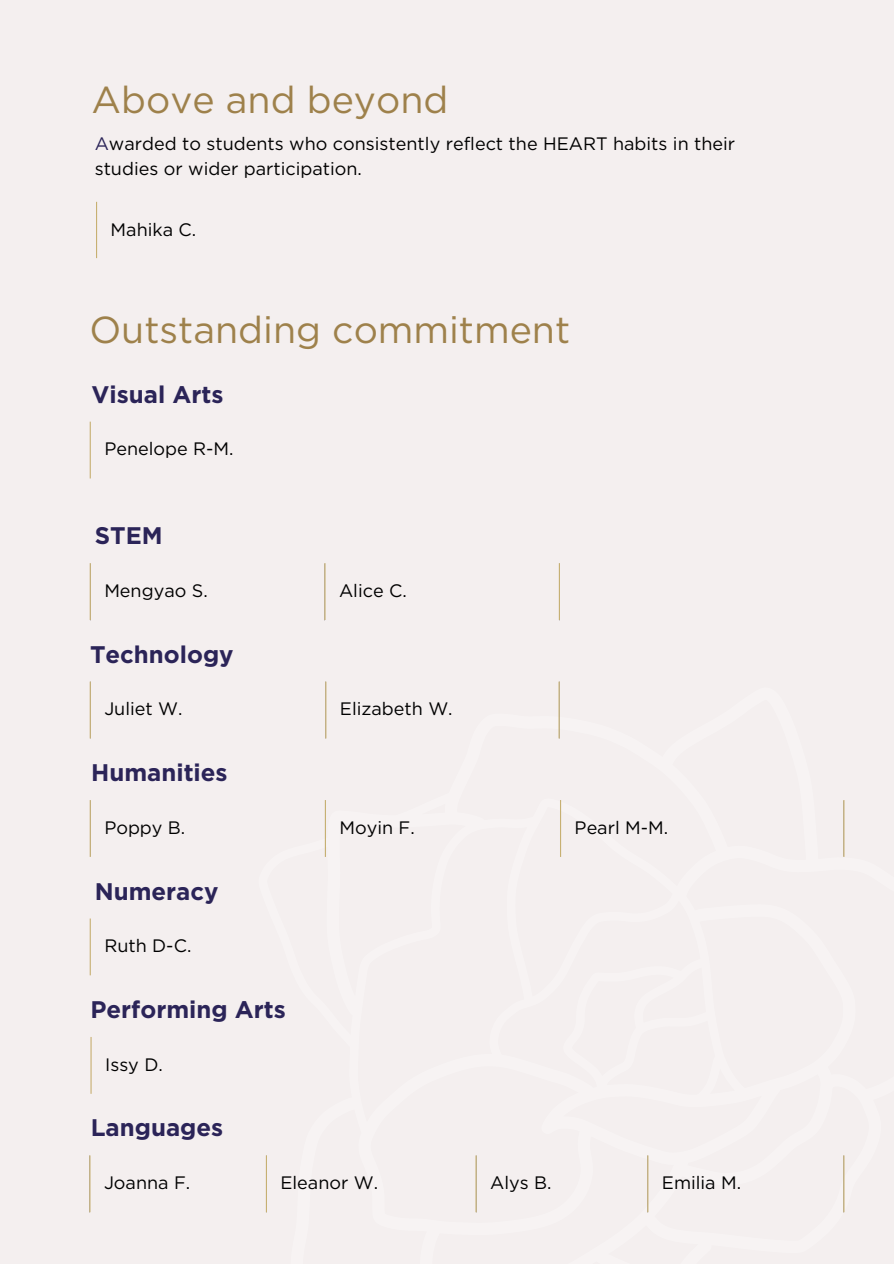
<style>
.page{position:relative;width:894px;height:1264px;background:#fff}
.page>*{position:absolute;margin:0;border:0;box-sizing:border-box;transform-origin:0 0}
.t1{font:37.5px "Gotham";color:#9e814b}
.t2{font:700 24px "Gotham";color:#2b2458}
.t3{font:18px/24.8px "Gotham";color:#000}
.s1{color:#2b2458}
</style>
<div class="page">
<div style="left:0;top:0;width:893px;height:1263px;background:#f4efef"></div>
<hr style="left:96px;top:202px;width:1px;height:56px;background:#c7b072">
<hr style="left:90px;top:421px;width:1px;height:57px;background:#c7b072">
<hr style="left:90px;top:563px;width:1px;height:57px;background:#c7b072">
<hr style="left:324px;top:563px;width:1px;height:57px;background:#c7b072">
<hr style="left:558px;top:563px;width:1px;height:57px;background:#c7b072">
<hr style="left:90px;top:681px;width:1px;height:57px;background:#c7b072">
<hr style="left:325px;top:681px;width:1px;height:57px;background:#c7b072">
<hr style="left:558px;top:681px;width:1px;height:57px;background:#c7b072">
<hr style="left:90px;top:800px;width:1px;height:56px;background:#c7b072">
<hr style="left:325px;top:800px;width:1px;height:56px;background:#c7b072">
<hr style="left:560px;top:800px;width:1px;height:56px;background:#c7b072">
<hr style="left:843px;top:800px;width:1px;height:56px;background:#c7b072">
<hr style="left:90px;top:918px;width:1px;height:57px;background:#c7b072">
<hr style="left:90px;top:1036px;width:2px;height:57px;background:#c7b072">
<hr style="left:89px;top:1155px;width:1px;height:57px;background:#c7b072">
<hr style="left:266px;top:1155px;width:1px;height:57px;background:#c7b072">
<hr style="left:475px;top:1155px;width:1px;height:57px;background:#c7b072">
<hr style="left:647px;top:1155px;width:1px;height:57px;background:#c7b072">
<hr style="left:843px;top:1155px;width:1px;height:57px;background:#c7b072">
<h1 class="t1" style="left:91px;top:77px;width:358px">Above and beyond</h1>
<p class="t3" style="left:95px;top:131px;width:641px"><span class="s1">A</span>warded to students who consistently reflect the HEART habits in their studies or wider participation.</p>
<h1 class="t3" style="left:111px;top:217px;width:87px">Mahika C.</h1>
<h3 class="t1" style="left:89px;top:307px;width:482px">Outstanding commitment</h3>
<p class="t2" style="left:91px;top:379px;width:133px">Visual Arts</p>
<p class="t3" style="left:104px;top:436px;width:131px">Penelope R-M.</p>
<h2 class="t2" style="left:95px;top:521px;width:69px">STEM</h2>
<p class="t3" style="left:104px;top:578px;width:105px">Mengyao S.</p>
<p class="t3" style="left:339px;top:578px;width:69px">Alice C.</p>
<h3 class="t2" style="left:90px;top:639px;width:145px">Technology</h3>
<p class="t3" style="left:104px;top:696px;width:80px">Juliet W.</p>
<p class="t3" style="left:340px;top:696px;width:114px">Elizabeth W.</p>
<p class="t2" style="left:91px;top:758px;width:138px">Humanities</p>
<h3 class="t3" style="left:104px;top:815px;width:82px">Poppy B.</h3>
<p class="t3" style="left:339px;top:815px;width:77px">Moyin F.</p>
<p class="t3" style="left:574px;top:815px;width:95px">Pearl M-M.</p>
<p class="t2" style="left:95px;top:876px;width:125px">Numeracy</p>
<h3 class="t3" style="left:104px;top:933px;width:89px">Ruth D-C.</h3>
<p class="t2" style="left:90px;top:994px;width:197px">Performing Arts</p>
<h3 class="t3" style="left:105px;top:1051px;width:59px">Issy D.</h3>
<p class="t2" style="left:91px;top:1113px;width:134px">Languages</p>
<h3 class="t3" style="left:104px;top:1170px;width:88px">Joanna F.</h3>
<p class="t3" style="left:280px;top:1170px;width:99px">Eleanor W.</p>
<p class="t3" style="left:490px;top:1170px;width:63px">Alys B.</p>
<p class="t3" style="left:661px;top:1170px;width:81px">Emilia M.</p>
</div>
